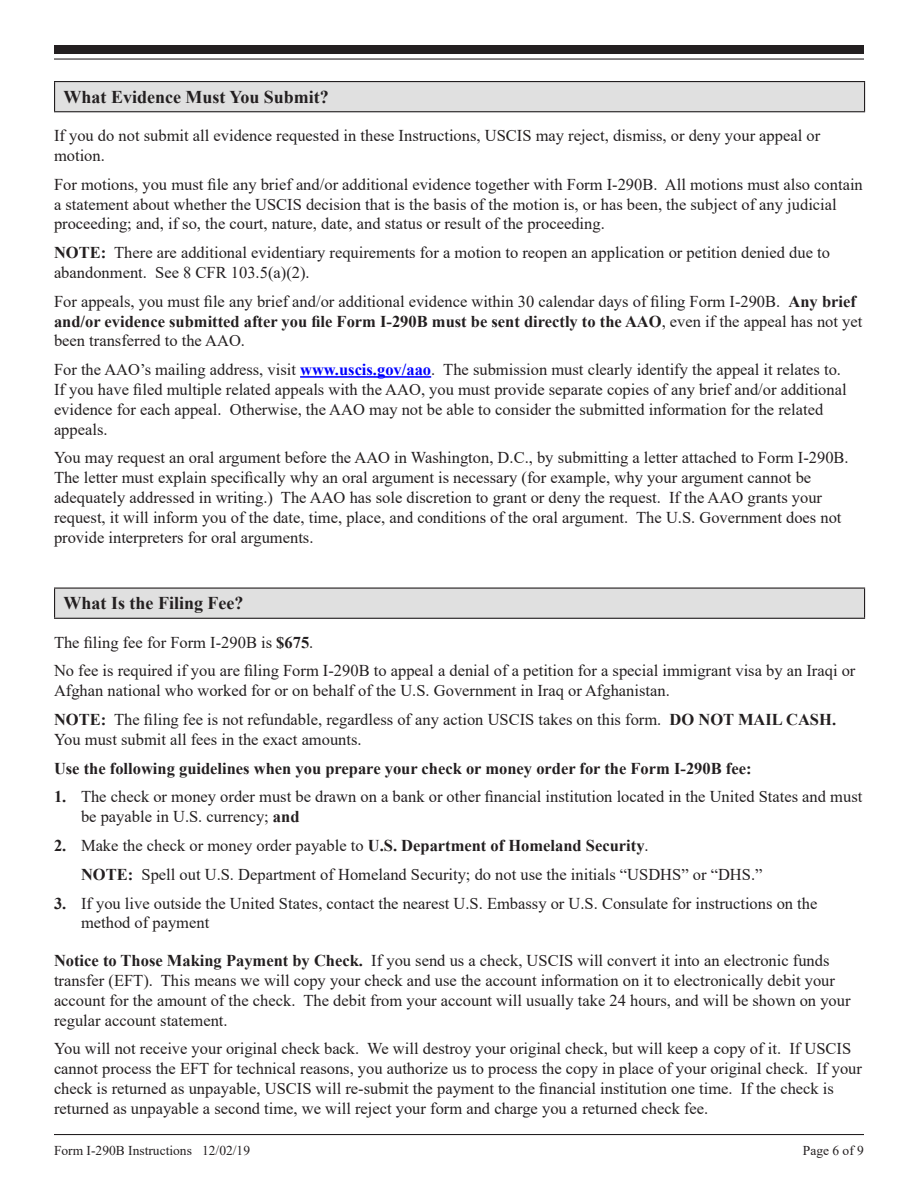
<style>
.page{position:relative;width:918px;height:1188px;background:#fff}
.page>*{position:absolute;margin:0;border:0;box-sizing:border-box;transform-origin:0 0}
.Section_Heading{font:700 18px "Times New Roman";color:#231f20}
.Body_1{font:16.5px/19.8px "Times New Roman";color:#231f20}
.Body_Lead-in{font:16.5px/19.8px "Times New Roman";color:#231f20}
.Body_1-2{font:700 16.5px "Times New Roman";color:#231f20}
.Body_Indent_1{font:16.5px "Times New Roman";color:#231f20}
.t1{font:13.5px "Times New Roman";color:#231f20}
.s1{font-weight:700}
.s2{font-weight:700;color:#00f}
.s3{font-weight:400}
</style>
<div class="page">
<hr style="left:54px;top:1134px;width:810px;height:1px;background:#231f20">
<div style="left:54px;top:45px;width:810px;height:9px;background:#231f20"></div>
<hr style="left:54px;top:58px;width:810px;height:2px;background:#231f20">
<hr style="left:300px;top:376px;width:131px;height:2px;background:#00f">
<div style="left:55px;top:82px;width:810px;height:30px;background:#e0e0e0"></div>
<hr style="left:54px;top:81px;width:811px;height:1px;background:#231f20">
<svg style="left:54px;top:82px;width:1px;height:29px"></svg>
<svg style="left:864px;top:82px;width:1px;height:29px"></svg>
<hr style="left:54px;top:111px;width:811px;height:1px;background:#231f20">
<div style="left:55px;top:588px;width:810px;height:30px;background:#e0e0e0"></div>
<hr style="left:54px;top:588px;width:811px;height:1px;background:#231f20">
<svg style="left:54px;top:589px;width:1px;height:29px"></svg>
<svg style="left:864px;top:589px;width:1px;height:29px"></svg>
<hr style="left:54px;top:618px;width:811px;height:1px;background:#231f20">
<h2 class="Section_Heading" style="left:64px;top:84px;width:267px">What Evidence Must You Submit?</h2>
<p class="Body_1" style="left:54px;top:125px;width:768px">If you do not submit all evidence requested in these Instructions, USCIS may reject, dismiss, or deny your appeal or motion.</p>
<p class="Body_1" style="left:54px;top:174px;width:810px">For motions, you must file any brief and/or additional evidence together with Form I-290B. All motions must also contain a statement about whether the USCIS decision that is the basis of the motion is, or has been, the subject of any judicial proceeding; and, if so, the court, nature, date, and status or result of the proceeding.</p>
<p class="Body_1" style="left:54px;top:242px;width:777px"><span class="s1">NOTE:</span> There are additional evidentiary requirements for a motion to reopen an application or petition denied due to abandonment. See 8 CFR 103.5(a)(2).</p>
<p class="Body_1" style="left:54px;top:291px;width:810px">For appeals, you must file any brief and/or additional evidence within 30 calendar days of filing Form I-290B. <span class="s1">Any brief and/or evidence submitted after you file Form I-290B must be sent directly to the AAO</span>, even if the appeal has not yet been transferred to the AAO.</p>
<p class="Body_1" style="left:54px;top:359px;width:794px">For the AAO’s mailing address, visit <span class="s2">www.uscis.gov/aao</span>. The submission must clearly identify the appeal it relates to.<br>If you have filed multiple related appeals with the AAO, you must provide separate copies of any brief and/or additional evidence for each appeal. Otherwise, the AAO may not be able to consider the submitted information for the related appeals.</p>
<p class="Body_1" style="left:54px;top:447px;width:796px">You may request an oral argument before the AAO in Washington, D.C., by submitting a letter attached to Form I-290B.<br>The letter must explain specifically why an oral argument is necessary (for example, why your argument cannot be adequately addressed in writing.) The AAO has sole discretion to grant or deny the request. If the AAO grants your request, it will inform you of the date, time, place, and conditions of the oral argument. The U.S. Government does not provide interpreters for oral arguments.</p>
<h2 class="Section_Heading" style="left:64px;top:590px;width:181px">What Is the Filing Fee?</h2>
<p class="Body_1" style="left:54px;top:632px;width:261px">The filing fee for Form I-290B is <span class="s1">$675</span>.</p>
<p class="Body_1" style="left:54px;top:660px;width:803px">No fee is required if you are filing Form I-290B to appeal a denial of a petition for a special immigrant visa by an Iraqi or<br>Afghan national who worked for or on behalf of the U.S. Government in Iraq or Afghanistan.</p>
<p class="Body_1" style="left:54px;top:709px;width:784px"><span class="s1">NOTE:</span> The filing fee is not refundable, regardless of any action USCIS takes on this form. <span class="s1">DO NOT MAIL CASH.<br></span>You must submit all fees in the exact amounts.</p>
<p class="Body_1-2" style="left:54px;top:756px;width:699px">Use the following guidelines when you prepare your check or money order for the Form I-290B fee:</p>
<p class="Body_1" style="left:81px;top:786px;width:783px;text-indent:-27px"><span class="s1">1.</span> The check or money order must be drawn on a bank or other financial institution located in the United States and must be payable in U.S. currency; <span class="s1">and</span></p>
<p class="Body_1-2" style="left:54px;top:834px;width:596px">2. <span class="s3">Make the check or money order payable to</span> U.S. Department of Homeland Security<span class="s3">.</span></p>
<p class="Body_Indent_1" style="left:81px;top:863px;width:683px"><span class="s1">NOTE:</span> Spell out U.S. Department of Homeland Security; do not use the initials “USDHS” or “DHS.”</p>
<p class="Body_1" style="left:81px;top:893px;width:738px;text-indent:-27px"><span class="s1">3.</span> If you live outside the United States, contact the nearest U.S. Embassy or U.S. Consulate for instructions on the method of payment</p>
<p class="Body_Lead-in" style="left:54px;top:950px;width:798px"><span class="s1">Notice to Those Making Payment by Check.</span> If you send us a check, USCIS will convert it into an electronic funds transfer (EFT). This means we will copy your check and use the account information on it to electronically debit your account for the amount of the check. The debit from your account will usually take 24 hours, and will be shown on your regular account statement.</p>
<p class="Body_1" style="left:54px;top:1038px;width:810px">You will not receive your original check back. We will destroy your original check, but will keep a copy of it. If USCIS cannot process the EFT for technical reasons, you authorize us to process the copy in place of your original check. If your check is returned as unpayable, USCIS will re-submit the payment to the financial institution one time. If the check is returned as unpayable a second time, we will reject your form and charge you a returned check fee.</p>
<p class="t1" style="left:54px;top:1141px;width:198px">Form I-290B Instructions 12/02/19</p>
<p class="t1" style="left:803px;top:1141px;width:63px">Page 6 of 9</p>
</div>
